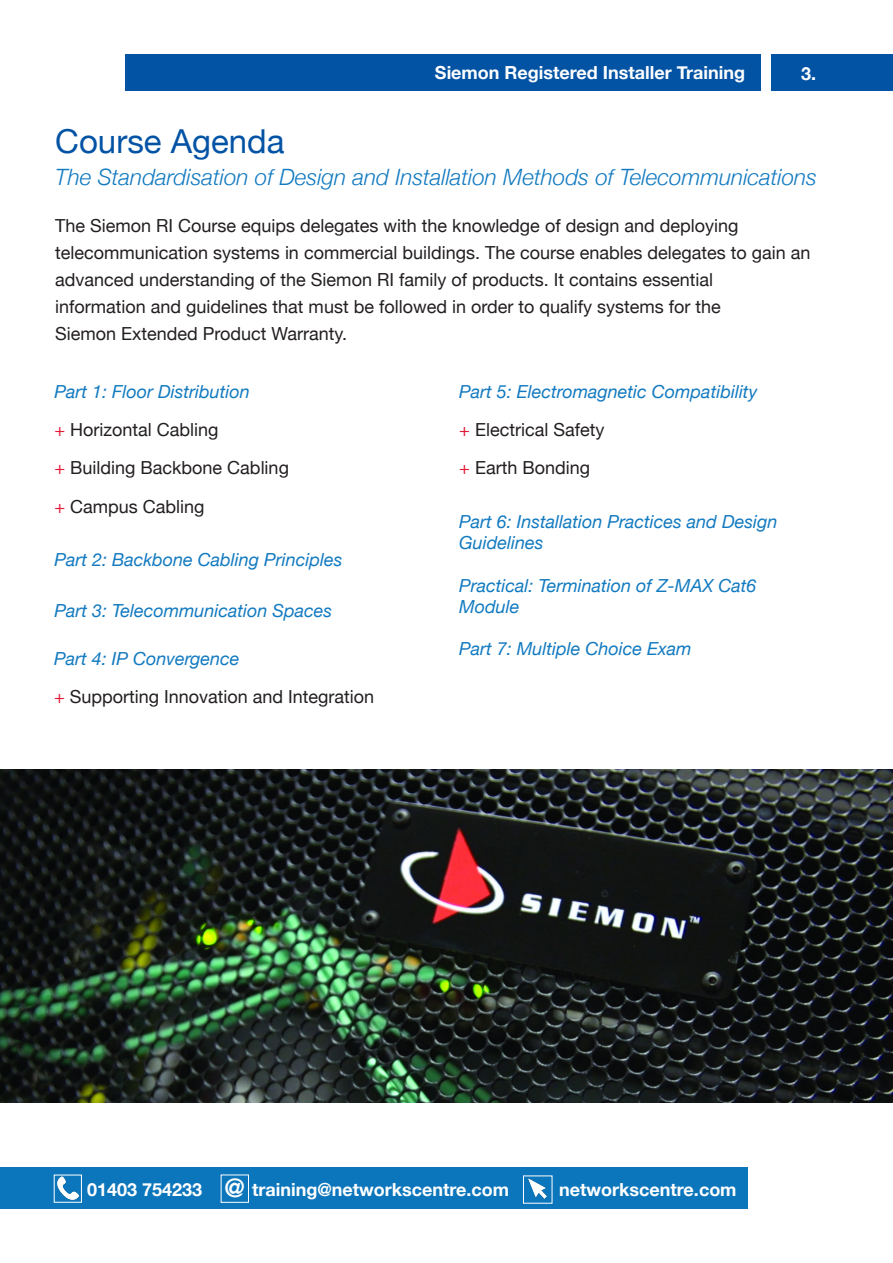
<style>
.page{position:relative;width:893px;height:1263px;background:#fff}
.page>*{position:absolute;margin:0;border:0;box-sizing:border-box;transform-origin:0 0}
.t1{font:33px "Helvetica Neue";color:#0353a5}
.t2{font:700 25.5px "Helvetica Neue";color:#fff}
.t3{font:italic 300 22.5px "Helvetica Neue";color:#127ac0}
.t4{font:18px "Helvetica Neue";color:#231f20}
.t5{font:italic 18px "Helvetica Neue";color:#127ac0}
.t6{font:700 18px "Helvetica Neue";color:#fff}
.s1{color:#e51836}
</style>
<div class="page">
<div style="left:125px;top:54px;width:768px;height:36px;background:#0353a5"></div>
<div style="left:761px;top:45px;width:10px;height:52px;background:#fff"></div>
<div style="left:0;top:1167px;width:747px;height:42px;background:#0c76bc"></div>
<img style="left:528px;top:1178px;width:19px;height:21px">
<img style="left:57px;top:1177px;width:23px;height:23px">
<hr style="left:892px;top:1167px;width:1px;height:42px;background:#0c76bc">
<img style="left:0;top:769px;width:892px;height:334px">
<p class="t1" style="left:55px;top:118px;width:231px">Course Agenda</p>
<p class="t6" style="left:435px;top:58px;width:312px">Siemon Registered Installer Training</p>
<p class="t6" style="left:801px;top:60px;width:17px">3.</p>
<p class="t3" style="left:55px;top:159px;width:763px">The Standardisation of Design and Installation Methods of Telecommunications</p>
<p class="t4" style="left:55px;top:212px;width:685px">The Siemon RI Course equips delegates with the knowledge of design and deploying</p>
<p class="t4" style="left:55px;top:239px;width:757px">telecommunication systems in commercial buildings. The course enables delegates to gain an</p>
<p class="t4" style="left:55px;top:266px;width:659px">advanced understanding of the Siemon RI family of products. It contains essential</p>
<p class="t4" style="left:55px;top:293px;width:667px">information and guidelines that must be followed in order to qualify systems for the</p>
<p class="t4" style="left:55px;top:320px;width:294px">Siemon Extended Product Warranty.</p>
<p class="t5" style="left:54px;top:379px;width:197px">Part 1: Floor Distribution</p>
<p class="t4" style="left:54px;top:417px;width:166px"><span class="s1">+</span> Horizontal Cabling</p>
<p class="t4" style="left:54px;top:455px;width:236px"><span class="s1">+</span> Building Backbone Cabling</p>
<p class="t4" style="left:54px;top:493px;width:152px"><span class="s1">+</span> Campus Cabling</p>
<p class="t5" style="left:54px;top:546px;width:290px">Part 2: Backbone Cabling Principles</p>
<p class="t5" style="left:54px;top:598px;width:279px">Part 3: Telecommunication Spaces</p>
<p class="t5" style="left:54px;top:646px;width:187px">Part 4: IP Convergence</p>
<p class="t4" style="left:54px;top:684px;width:322px"><span class="s1">+</span> Supporting Innovation and Integration</p>
<p class="t5" style="left:459px;top:379px;width:300px">Part 5: Electromagnetic Compatibility</p>
<p class="t4" style="left:459px;top:417px;width:147px"><span class="s1">+</span> Electrical Safety</p>
<p class="t4" style="left:459px;top:455px;width:132px"><span class="s1">+</span> Earth Bonding</p>
<p class="t5" style="left:459px;top:508px;width:320px">Part 6: Installation Practices and Design</p>
<p class="t5" style="left:459px;top:530px;width:86px">Guidelines</p>
<p class="t5" style="left:459px;top:572px;width:299px">Practical: Termination of Z-MAX Cat6</p>
<p class="t5" style="left:459px;top:594px;width:62px">Module</p>
<p class="t5" style="left:459px;top:636px;width:234px">Part 7: Multiple Choice Exam</p>
<h2 class="t2" style="left:225px;top:1168px;width:22px">@</h2>
<p class="t6" style="left:87px;top:1175px;width:117px">01403 754233</p>
<p class="t6" style="left:252px;top:1175px;width:259px">training@networkscentre.com</p>
<p class="t6" style="left:559px;top:1175px;width:179px">networkscentre.com</p>
</div>
